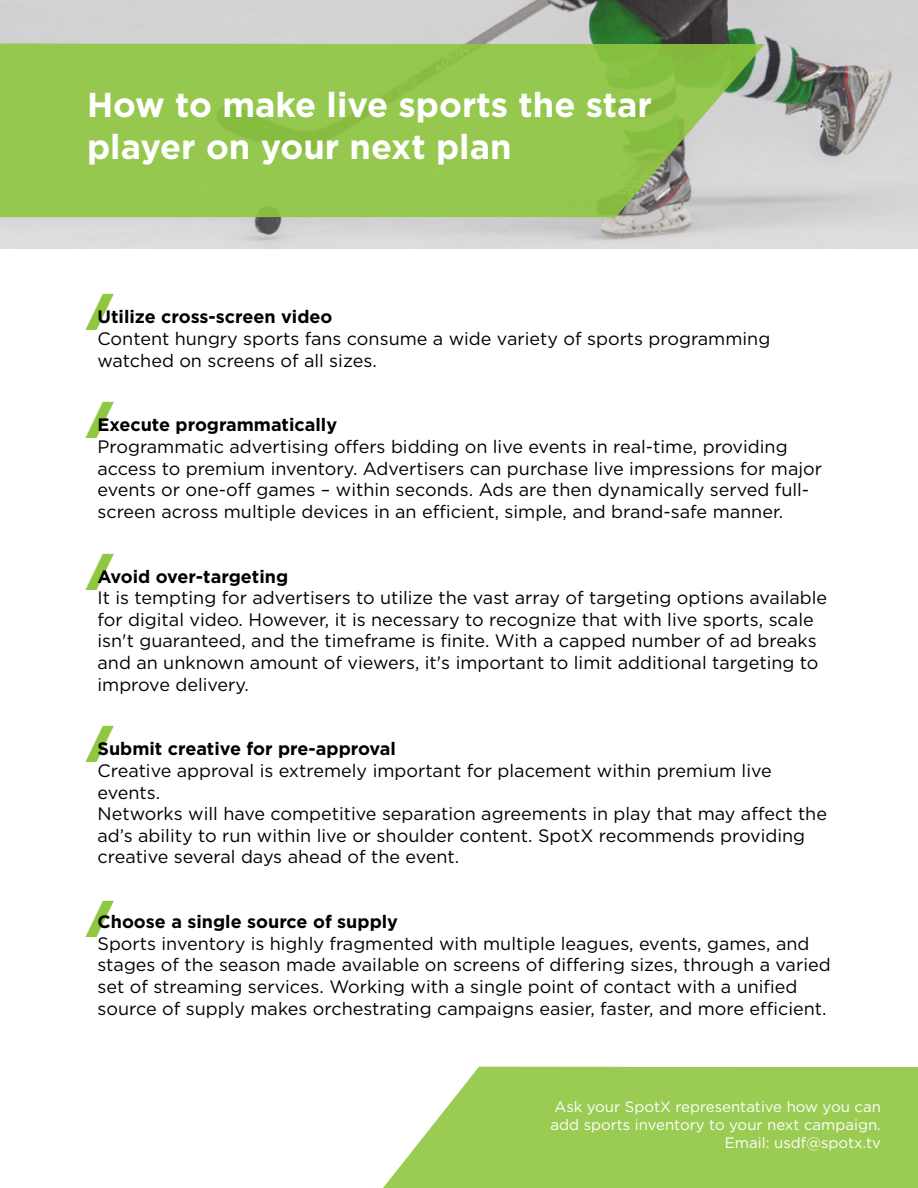
<style>
.page{position:relative;width:918px;height:1188px;background:#fff}
.page>*{position:absolute;margin:0;border:0;box-sizing:border-box;transform-origin:0 0}
.t1{font:900 39px "Gotham";color:#8fc741}
.t2{font:700 34.5px/41.4px "Gotham";color:#fff}
.t3{font:18px/21.6px "Gotham";color:#000}
.t4{font:700 18px "Gotham";color:#000}
.t5{font:15px/18px "Gotham";color:#fff;text-align:right}
</style>
<div class="page">
<img style="left:0;top:0;width:918px;height:249px">
<svg style="left:383px;top:1067px;width:535px;height:121px;fill:#9acc54"></svg>
<svg style="left:0;top:44px;width:765px;height:173px;fill:#96c850"></svg>
<h2 class="t2" style="left:87px;top:84px;width:567px">How to make live sports the star player on your next plan</h2>
<h1 class="t1" style="left:87px;top:289px;width:28px">//</h1>
<p class="t4" style="left:98px;top:305px;width:237px">Utilize cross-screen video</p>
<p class="t3" style="left:98px;top:327px;width:674px">Content hungry sports fans consume a wide variety of sports programming watched on screens of all sizes.</p>
<h1 class="t1" style="left:87px;top:397px;width:28px">//</h1>
<p class="t4" style="left:98px;top:413px;width:241px">Execute programmatically</p>
<p class="t3" style="left:98px;top:435px;width:726px">Programmatic advertising offers bidding on live events in real-time, providing access to premium inventory. Advertisers can purchase live impressions for major events or one-off games – within seconds. Ads are then dynamically served full&shy;screen across multiple devices in an efficient, simple, and brand-safe manner.</p>
<h1 class="t1" style="left:87px;top:549px;width:28px">//</h1>
<p class="t4" style="left:98px;top:564px;width:192px">Avoid over-targeting</p>
<p class="t3" style="left:98px;top:587px;width:731px">It is tempting for advertisers to utilize the vast array of targeting options available for digital video. However, it is necessary to recognize that with live sports, scale isn't guaranteed, and the timeframe is finite. With a capped number of ad breaks and an unknown amount of viewers, it's important to limit additional targeting to improve delivery.</p>
<h1 class="t1" style="left:87px;top:721px;width:28px">//</h1>
<p class="t4" style="left:98px;top:737px;width:300px">Submit creative for pre-approval</p>
<p class="t3" style="left:98px;top:759px;width:731px">Creative approval is extremely important for placement within premium live events.<br>Networks will have competitive separation agreements in play that may affect the ad’s ability to run within live or shoulder content. SpotX recommends providing creative several days ahead of the event.</p>
<h1 class="t1" style="left:87px;top:895px;width:28px">//</h1>
<p class="t4" style="left:98px;top:910px;width:302px">Choose a single source of supply</p>
<p class="t3" style="left:98px;top:932px;width:735px">Sports inventory is highly fragmented with multiple leagues, events, games, and stages of the season made available on screens of differing sizes, through a varied set of streaming services. Working with a single point of contact with a unified source of supply makes orchestrating campaigns easier, faster, and more efficient.</p>
<p class="t5" style="left:551px;top:1097px;width:332px">Ask your SpotX representative how you can add sports inventory to your next campaign.<br>Email: usdf@spotx.tv</p>
</div>
